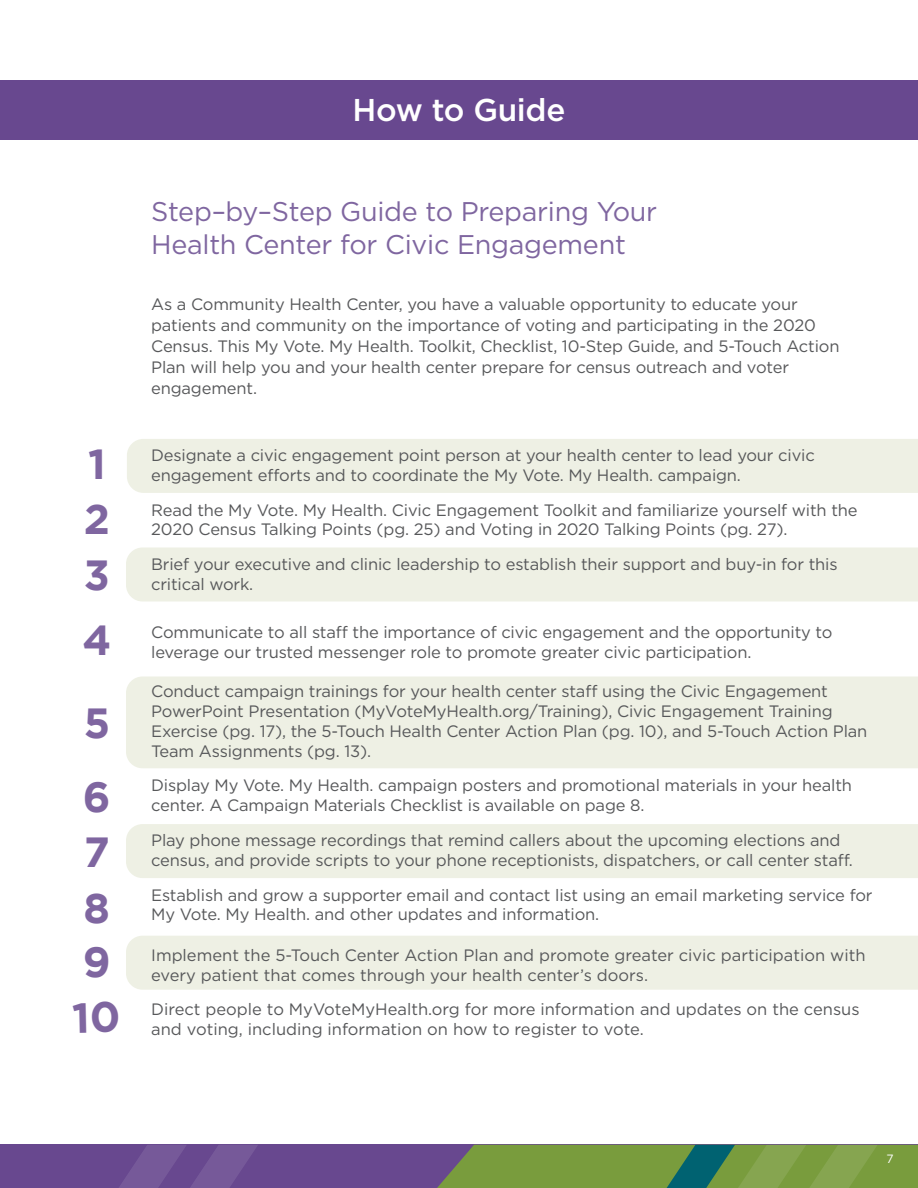
<style>
.page{position:relative;width:918px;height:1188px;background:#fff}
.page>*{position:absolute;margin:0;border:0;box-sizing:border-box;transform-origin:0 0}
.t1{font:700 42px "Gotham";color:#7f66a0}
.t2{font:500 31.5px "Gotham";letter-spacing:-.01em;color:#fff}
.t3{font:27px/32.4px "Gotham";letter-spacing:-.01em;color:#7f66a0}
.t4{font:16.5px/19.8px "Gotham";letter-spacing:-.01em;color:#57585a}
.t5{font:12px "Gotham";color:#fff}
</style>
<div class="page">
<div style="left:127px;top:439px;width:791px;height:54px;background:#eef0e4"></div>
<div style="left:126px;top:548px;width:792px;height:54px;background:#eef0e4"></div>
<div style="left:126px;top:676px;width:792px;height:92px;background:#eef0e4"></div>
<div style="left:126px;top:824px;width:792px;height:54px;background:#eef0e4"></div>
<div style="left:126px;top:936px;width:792px;height:54px;background:#eef0e4"></div>
<div style="left:1px;top:80px;width:917px;height:60px;background:#68488f"></div>
<div style="left:0;top:1145px;width:918px;height:43px;background:#68488f"></div>
<svg style="left:437px;top:1145px;width:481px;height:43px;background:#709547"></svg>
<svg style="left:119px;top:1145px;width:139px;height:43px"></svg>
<p class="t1" style="left:88px;top:439px;width:19px">1</p>
<p class="t1" style="left:84px;top:495px;width:28px">2</p>
<p class="t1" style="left:84px;top:550px;width:28px">3</p>
<p class="t1" style="left:82px;top:615px;width:30px">4</p>
<p class="t1" style="left:84px;top:699px;width:28px">5</p>
<p class="t1" style="left:83px;top:772px;width:29px">6</p>
<p class="t1" style="left:84px;top:828px;width:27px">7</p>
<p class="t1" style="left:84px;top:884px;width:28px">8</p>
<p class="t1" style="left:83px;top:938px;width:29px">9</p>
<p class="t2" style="left:353px;top:89px;width:214px">How to Guide</p>
<p class="t3" style="left:151px;top:195px;width:508px">Step–by–Step Guide to Preparing Your<br>Health Center for Civic Engagement</p>
<p class="t4" style="left:151px;top:294px;width:690px;line-height:21px">As a Community Health Center, you have a valuable opportunity to educate your patients and community on the importance of voting and participating in the 2020<br>Census. This My Vote. My Health. Toolkit, Checklist, 10-Step Guide, and 5-Touch Action Plan will help you and your health center prepare for census outreach and voter engagement.</p>
<p class="t4" style="left:151px;top:445px;width:665px">Designate a civic engagement point person at your health center to lead your civic engagement efforts and to coordinate the My Vote. My Health. campaign.</p>
<p class="t4" style="left:151px;top:500px;width:708px">Read the My Vote. My Health. Civic Engagement Toolkit and familiarize yourself with the<br>2020 Census Talking Points (pg. 25) and Voting in 2020 Talking Points (pg. 27).</p>
<p class="t4" style="left:151px;top:554px;width:688px">Brief your executive and clinic leadership to establish their support and buy-in for this critical work.</p>
<p class="t4" style="left:151px;top:622px;width:683px">Communicate to all staff the importance of civic engagement and the opportunity to leverage our trusted messenger role to promote greater civic participation.</p>
<p class="t4" style="left:151px;top:681px;width:718px">Conduct campaign trainings for your health center staff using the Civic Engagement PowerPoint Presentation (MyVoteMyHealth.org/Training), Civic Engagement Training Exercise (pg. 17), the 5-Touch Health Center Action Plan (pg. 10), and 5-Touch Action Plan Team Assignments (pg. 13).</p>
<p class="t4" style="left:151px;top:775px;width:702px">Display My Vote. My Health. campaign posters and promotional materials in your health center. A Campaign Materials Checklist is available on page 8.</p>
<p class="t4" style="left:151px;top:830px;width:703px">Play phone message recordings that remind callers about the upcoming elections and census, and provide scripts to your phone receptionists, dispatchers, or call center staff.</p>
<p class="t4" style="left:151px;top:885px;width:723px">Establish and grow a supporter email and contact list using an email marketing service for<br>My Vote. My Health. and other updates and information.</p>
<p class="t4" style="left:151px;top:945px;width:716px">Implement the 5-Touch Center Action Plan and promote greater civic participation with every patient that comes through your health center’s doors.</p>
<p class="t4" style="left:151px;top:999px;width:710px">Direct people to MyVoteMyHealth.org for more information and updates on the census and voting, including information on how to register to vote.</p>
<p class="t5" style="left:887px;top:1151px;width:9px">7</p>
</div>
